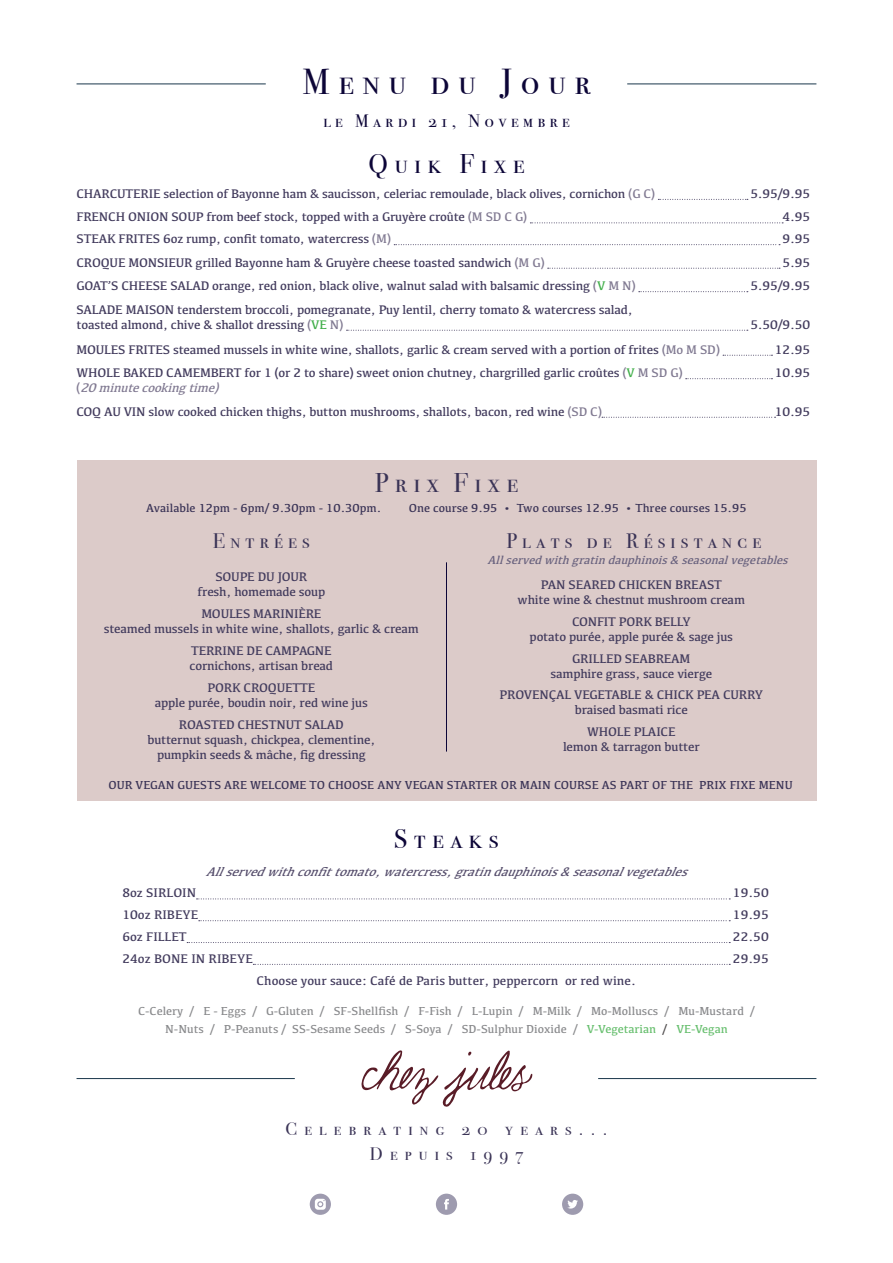
<style>
.page{position:relative;width:893px;height:1263px;background:#fff}
.page>*{position:absolute;margin:0;border:0;box-sizing:border-box;transform-origin:0 0}
.t1{font:36px "Bodoni Svty Two SCITCTT";letter-spacing:.25em;color:#0c0537}
.t2{font:27px "Bodoni Svty Two SCITCTT";letter-spacing:.25em;color:#0c0537}
.t3{font:27px "Bodoni Svty Two SCITCTT";letter-spacing:.25em;color:#3a3356}
.t4{font:21px "Bodoni Svty Two SCITCTT";letter-spacing:.25em;color:#3a3356}
.t5{font:18px "Bodoni Svty Two SCITCTT";letter-spacing:.4em;color:#3a3356}
.t6{font:18px "Bodoni Svty Two SCITCTT";letter-spacing:.25em;color:#0c0537}
.t7{font:12.9px/15px "Kefa";letter-spacing:-.015em;color:#423b5d;text-align:center}
.t8{font:italic 12.9px "Kefa";color:#564e6c}
.t9{font:italic 12.9px "Kefa";color:#807991}
.t10{font:12px "Kefa";color:#3a3356}
.t11{font:12px/18px "Kefa";color:#6c6d70;text-align:center}
.t12{font:italic 12px "Kefa";color:#69627e}
.s1{color:#807991}
.s2{color:#40ae49}
.s3{font-style:normal}
.s4{color:#231f20}
</style>
<div class="page">
<svg style="left:361px;top:1050px;width:172px;height:57px"></svg>
<hr style="left:598px;top:1078px;width:218px;height:1px;background:#1a374b">
<hr style="left:77px;top:1078px;width:218px;height:1px;background:#1a374b">
<svg style="left:310px;top:1194px;width:21px;height:21px"></svg>
<svg style="left:562px;top:1194px;width:21px;height:21px"></svg>
<svg style="left:436px;top:1194px;width:21px;height:21px"></svg>
<hr style="left:627px;top:84px;width:189px;height:1px;background:#1a374b">
<hr style="left:77px;top:84px;width:189px;height:1px;background:#1a374b">
<svg style="left:658px;top:199px;width:90px;height:1px"></svg>
<svg style="left:530px;top:222px;width:253px;height:1px"></svg>
<svg style="left:394px;top:244px;width:386px;height:1px"></svg>
<svg style="left:548px;top:268px;width:232px;height:1px"></svg>
<svg style="left:639px;top:291px;width:109px;height:1px"></svg>
<svg style="left:347px;top:330px;width:401px;height:1px"></svg>
<svg style="left:723px;top:355px;width:49px;height:1px"></svg>
<svg style="left:686px;top:378px;width:86px;height:1px"></svg>
<svg style="left:602px;top:417px;width:174px;height:1px"></svg>
<div style="left:77px;top:460px;width:739px;height:340px;background:#dccbc9"></div>
<hr style="left:446px;top:562px;width:1px;height:189px;background:#0c0537">
<svg style="left:197px;top:898px;width:533px;height:1px"></svg>
<svg style="left:199px;top:920px;width:531px;height:1px"></svg>
<svg style="left:187px;top:942px;width:543px;height:1px"></svg>
<svg style="left:253px;top:964px;width:477px;height:1px"></svg>
<p class="t1" style="left:303px;top:60px;width:289px">Menu du Jour</p>
<p class="t6" style="left:323px;top:110px;width:248px">le Mardi 21, Novembre</p>
<p class="t2" style="left:369px;top:148px;width:157px">Quik Fixe</p>
<p class="t7" style="left:77px;top:186px;width:580px">CHARCUTERIE selection of Bayonne ham &amp; saucisson, celeriac remoulade, black olives, cornichon <span class="s1">(G C)</span></p>
<p class="t7" style="left:750px;top:186px;width:61px">5.95/9.95</p>
<p class="t7" style="left:77px;top:209px;width:452px">FRENCH ONION SOUP from beef stock, topped with a Gruyère croûte <span class="s1">(M SD C G)</span></p>
<p class="t7" style="left:782px;top:209px;width:29px">4.95</p>
<p class="t7" style="left:77px;top:231px;width:316px">STEAK FRITES 6oz rump, confit tomato, watercress <span class="s1">(M)</span></p>
<p class="t7" style="left:782px;top:231px;width:29px">9.95</p>
<p class="t7" style="left:77px;top:254px;width:469px">CROQUE MONSIEUR grilled Bayonne ham &amp; Gruyère cheese toasted sandwich <span class="s1">(M G)</span></p>
<p class="t7" style="left:782px;top:254px;width:29px">5.95</p>
<p class="t7" style="left:77px;top:278px;width:560px">GOAT’S CHEESE SALAD orange, red onion, black olive, walnut salad with balsamic dressing <span class="s1">(</span><span class="s2">V</span> <span class="s1">M N)</span></p>
<p class="t7" style="left:750px;top:278px;width:61px">5.95/9.95</p>
<p class="t7" style="left:77px;top:301px;width:558px;text-align:left">SALADE MAISON tenderstem broccoli, pomegranate, Puy lentil, cherry tomato &amp; watercress salad, toasted almond, chive &amp; shallot dressing <span class="s1">(</span><span class="s2">VE</span> <span class="s1">N)</span></p>
<p class="t7" style="left:750px;top:316px;width:61px">5.50/9.50</p>
<p class="t7" style="left:77px;top:341px;width:645px">MOULES FRITES steamed mussels in white wine, shallots, garlic &amp; cream served with a portion of frites <span class="s1">(Mo M SD)</span></p>
<p class="t7" style="left:775px;top:341px;width:37px">12.95</p>
<p class="t7" style="left:77px;top:365px;width:607px">WHOLE BAKED CAMEMBERT for 1 (or 2 to share) sweet onion chutney, chargrilled garlic croûtes <span class="s1">(</span><span class="s2">V</span> <span class="s1">M SD G)</span></p>
<p class="t7" style="left:775px;top:365px;width:37px">10.95</p>
<p class="t9" style="left:77px;top:380px;width:147px"><span class="s3">(</span> 20minutecookingtime)</p>
<p class="t7" style="left:77px;top:403px;width:527px">COQ AU VIN slow cooked chicken thighs, button mushrooms, shallots, bacon, red wine <span class="s1">(SD C)</span></p>
<p class="t7" style="left:775px;top:403px;width:37px">10.95</p>
<p class="t3" style="left:375px;top:467px;width:145px">Prix Fixe</p>
<p class="t10" style="left:146px;top:500px;width:236px">Available 12pm - 6pm/ 9.30pm - 10.30pm.</p>
<p class="t10" style="left:409px;top:500px;width:339px">One course 9.95 • Two courses 12.95 • Three courses 15.95</p>
<p class="t4" style="left:213px;top:529px;width:98px">Entrées</p>
<p class="t4" style="left:506px;top:529px;width:256px">Plats de Résistance</p>
<p class="t7" style="left:198px;top:569px;width:129px">SOUPE DU JOUR fresh, homemade soup</p>
<p class="t7" style="left:104px;top:606px;width:317px">MOULES MARINIÈRE<br>steamed mussels in white wine, shallots, garlic &amp; cream</p>
<p class="t7" style="left:190px;top:643px;width:145px;text-align:left">TERRINE DE CAMPAGNE cornichons, artisan bread</p>
<p class="t7" style="left:155px;top:680px;width:215px">PORK CROQUETTE<br>apple purée, boudin noir, red wine jus</p>
<p class="t7" style="left:148px;top:716px;width:229px">ROASTED CHESTNUT SALAD<br>butternut squash, chickpea, clementine, pumpkin seeds &amp; mâche, fig dressing</p>
<p class="t12" style="left:487px;top:553px;width:305px">Allservedwithgratindauphinois&amp; seasonalvegetables</p>
<p class="t7" style="left:518px;top:577px;width:229px">PAN SEARED CHICKEN BREAST<br>white wine &amp; chestnut mushroom cream</p>
<p class="t7" style="left:530px;top:613px;width:205px">CONFIT PORK BELLY<br>potato purée, apple purée &amp; sage jus</p>
<p class="t7" style="left:550px;top:650px;width:163px">GRILLED SEABREAM samphire grass, sauce vierge</p>
<p class="t7" style="left:500px;top:687px;width:265px">PROVENÇAL VEGETABLE &amp; CHICK PEA CURRY braised basmati rice</p>
<p class="t7" style="left:563px;top:724px;width:138px">WHOLE PLAICE<br>lemon &amp; tarragon butter</p>
<p class="t10" style="left:108px;top:778px;width:686px">OUR VEGAN GUESTS ARE WELCOME TO CHOOSE ANY VEGAN STARTER OR MAIN COURSE AS PART OF THE PRIX FIXE MENU</p>
<p class="t2" style="left:394px;top:823px;width:106px">Steaks</p>
<p class="t8" style="left:206px;top:863px;width:489px">Allservedwithconfittomato,watercress,gratindauphinois&amp;seasonalvegetables</p>
<p class="t7" style="left:122px;top:885px;width:75px">8oz SIRLOIN</p>
<p class="t7" style="left:733px;top:885px;width:37px">19.50</p>
<p class="t7" style="left:122px;top:907px;width:77px">10oz RIBEYE</p>
<p class="t7" style="left:733px;top:907px;width:37px">19.95</p>
<p class="t7" style="left:122px;top:929px;width:66px">6oz FILLET</p>
<p class="t7" style="left:733px;top:929px;width:37px">22.50</p>
<p class="t7" style="left:122px;top:951px;width:132px">24oz BONE IN RIBEYE</p>
<p class="t7" style="left:733px;top:951px;width:37px">29.95</p>
<p class="t7" style="left:257px;top:972px;width:381px">Choose your sauce: Café de Paris butter, peppercorn or red wine.</p>
<p class="t11" style="left:138px;top:1001px;width:618px">C-Celery / E - Eggs / G-Gluten / SF-Shellfish / F-Fish / L-Lupin / M-Milk / Mo-Molluscs / Mu-Mustard /<br>N-Nuts / P-Peanuts / SS-Sesame Seeds / S-Soya / SD-Sulphur Dioxide / <span class="s2">V-Vegetarian</span> <span class="s4">/</span> <span class="s2">VE-Vegan</span></p>
<p class="t5" style="left:286px;top:1118px;width:323px">Celebrating 20 years...</p>
<p class="t5" style="left:370px;top:1143px;width:155px">Depuis 1997</p>
</div>
